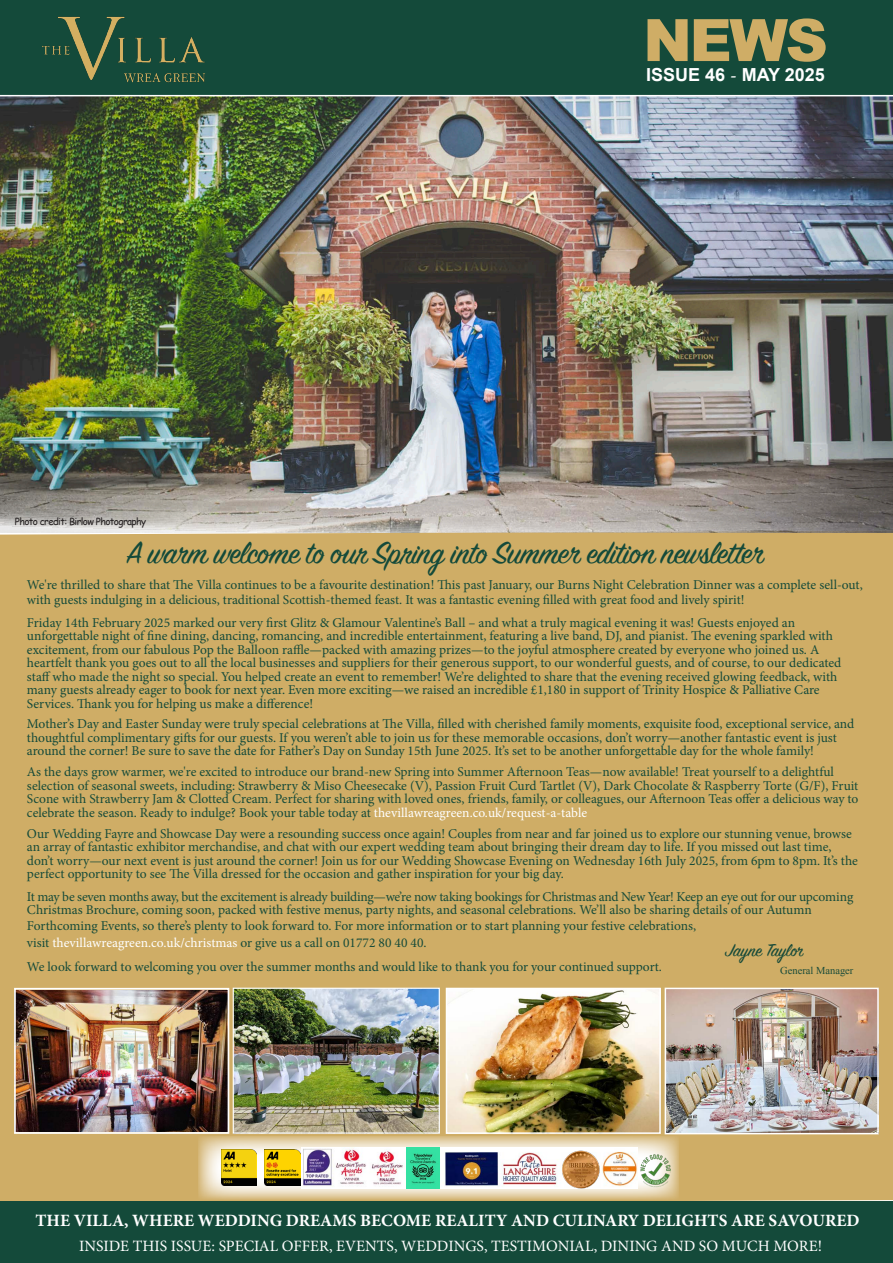
<style>
.page{position:relative;width:893px;height:1263px;background:#fff}
.page>*{position:absolute;margin:0;border:0;box-sizing:border-box;transform-origin:0 0}
.t1{font:900 58.5px "Arial";color:#cfad66}
.t2{font:34.5px "Sign Painter House Script";letter-spacing:-.02em;color:#144a3a}
.t3{font:19.5px "Sign Painter House Script";color:#194b39}
.t4{font:700 18px "Arial";color:#fff}
.t5{font:700 17.25px "Minion Pro";color:#fff}
.t6{font:15.75px "Minion Pro";color:#fff}
.t7{font:13.5px/13.5px "Minion Pro";letter-spacing:-.005em;color:#164b39}
.t8{font:13.5px/13.5px "Minion Pro";letter-spacing:-.005em;color:#144a3a}
.t9{font:13.5px "Minion Pro";color:#fff}
.t10{font:10.5px "Times New Roman";color:#194b39}
.t11{font:9.75px "Comic Sans MS";letter-spacing:-.06em;color:#231f20}
.s1{font-family:"Minion Pro"}
.s2{color:#fff}
.s3{color:#164b39}
</style>
<div class="page">
<div style="left:0;top:0;width:893px;height:95px;background:#144a3a"></div>
<div style="left:0;top:532px;width:893px;height:669px;background:#cfad66"></div>
<img style="left:42px;top:15px;width:164px;height:67px">
<img style="left:0;top:96px;width:893px;height:436px">
<img style="left:17px;top:991px;width:209px;height:140px">
<div style="left:14px;top:988px;width:215px;height:146px;border:2px solid #fff"></div>
<img style="left:667px;top:990px;width:210px;height:142px">
<div style="left:665px;top:988px;width:214px;height:146px;border:1px solid #fff"></div>
<img style="left:235px;top:990px;width:203px;height:141px">
<div style="left:233px;top:988px;width:207px;height:145px;border:1px solid #fff"></div>
<svg style="left:198px;top:1136px;width:481px;height:64px;background:#e3d2ad"></svg>
<img style="left:301px;top:1147px;width:336px;height:41px">
<img style="left:407px;top:1187px;width:33px;height:1px">
<img style="left:638px;top:1153px;width:34px;height:34px">
<img style="left:407px;top:1148px;width:33px;height:39px">
<img style="left:265px;top:1150px;width:35px;height:35px">
<img style="left:221px;top:1150px;width:36px;height:35px">
<img style="left:600px;top:1148px;width:8px;height:42px">
<img style="left:560px;top:1147px;width:40px;height:44px">
<img style="left:449px;top:991px;width:209px;height:140px">
<div style="left:446px;top:988px;width:215px;height:146px;border:2px solid #fff"></div>
<div style="left:0;top:1201px;width:893px;height:62px;background:#144a3a"></div>
<p class="t1" style="left:643px;top:-2px;width:186px">NEWS</p>
<p class="t4" style="left:646px;top:62px;width:180px">ISSUE 46 <span class="s1">-</span> MAY 2025</p>
<p class="t11" style="left:15px;top:515px;width:133px">Photo credit: Birlow Photography</p>
<p class="t2" style="left:126px;top:532px;width:641px">A warm welcome to our Spring into Summer edition newsletter</p>
<p class="t7" style="left:27px;top:577px;width:837px;line-height:15px">We're thrilled to share that The Villa continues to be a favourite destination! This past January, our Burns Night Celebration Dinner was a complete sell-out, with guests indulging in a delicious, traditional Scottish-themed feast. It was a fantastic evening filled with great food and lively spirit!</p>
<p class="t8" style="left:27px;top:616px;width:770px">Friday 14th February 2025 marked our very first Glitz &amp; Glamour Valentine’s Ball – and what a truly magical evening it was! Guests enjoyed an</p>
<p class="t8" style="left:27px;top:629px;width:807px">unforgettable night of fine dining, dancing, romancing, and incredible entertainment, featuring a live band, DJ, and pianist. The evening sparkled with</p>
<p class="t8" style="left:27px;top:643px;width:794px">excitement, from our fabulous Pop the Balloon raffle—packed with amazing prizes—to the joyful atmosphere created by everyone who joined us. A</p>
<p class="t8" style="left:27px;top:656px;width:816px">heartfelt thank you goes out to all the local businesses and suppliers for their generous support, to our wonderful guests, and of course, to our dedicated staff who made the night so special. You helped create an event to remember! We’re delighted to share that the evening received glowing feedback, with many guests already eager to book for next year. Even more exciting—we raised an incredible £1,180 in support of Trinity Hospice &amp; Palliative Care</p>
<p class="t8" style="left:27px;top:697px;width:288px">Services. Thank you for helping us make a difference!</p>
<p class="t8" style="left:27px;top:717px;width:829px">Mother’s Day and Easter Sunday were truly special celebrations at The Villa, filled with cherished family moments, exquisite food, exceptional service, and thoughtful complimentary gifts for our guests. If you weren’t able to join us for these memorable occasions, don’t worry—another fantastic event is just around the corner! Be sure to save the date for Father’s Day on Sunday 15th June 2025. It’s set to be another unforgettable day for the whole family!</p>
<p class="t7" style="left:27px;top:765px;width:833px">As the days grow warmer, we're excited to introduce our brand-new Spring into Summer Afternoon Teas—now available! Treat yourself to a delightful selection of seasonal sweets, including: Strawberry &amp; Miso Cheesecake (V), Passion Fruit Curd Tartlet (V), Dark Chocolate &amp; Raspberry Torte (G/F), Fruit Scone with Strawberry Jam &amp; Clotted Cream. Perfect for sharing with loved ones, friends, family, or colleagues, our Afternoon Teas offer a delicious way to celebrate the season. Ready to indulge? Book your table today at <span class="s2">thevillawreagreen.co.uk/request-a-table</span></p>
<p class="t7" style="left:27px;top:827px;width:832px">Our Wedding Fayre and Showcase Day were a resounding success once again! Couples from near and far joined us to explore our stunning venue, browse an array of fantastic exhibitor merchandise, and chat with our expert wedding team about bringing their dream day to life. If you missed out last time, don’t worry—our next event is just around the corner! Join us for our Wedding Showcase Evening on Wednesday 16th July 2025, from 6pm to 8pm. It’s the perfect opportunity to see The Villa dressed for the occasion and gather inspiration for your big day.</p>
<p class="t7" style="left:27px;top:890px;width:828px">It may be seven months away, but the excitement is already building—we’re now taking bookings for Christmas and New Year! Keep an eye out for our upcoming<br>Christmas Brochure, coming soon, packed with festive menus, party nights, and seasonal celebrations. We’ll also be sharing details of our Autumn</p>
<p class="t7" style="left:27px;top:919px;width:671px">Forthcoming Events, so there’s plenty to look forward to. For more information or to start planning your festive celebrations,</p>
<p class="t9" style="left:27px;top:933px;width:401px"><span class="s3">visit</span> thevillawreagreen.co.uk/christmas <span class="s3">or give us a call on 01772 80 40 40.</span></p>
<p class="t8" style="left:27px;top:959px;width:636px">We look forward to welcoming you over the summer months and would like to thank you for your continued support.</p>
<p class="t3" style="left:725px;top:939px;width:81px">Jayne Taylor</p>
<p class="t10" style="left:780px;top:964px;width:75px">General Manager</p>
<p class="t5" style="left:35px;top:1208px;width:826px">THE VILLA, WHERE WEDDING DREAMS BECOME REALITY AND CULINARY DELIGHTS ARE SAVOURED</p>
<p class="t6" style="left:79px;top:1235px;width:744px">INSIDE THIS ISSUE: SPECIAL OFFER, EVENTS, WEDDINGS, TESTIMONIAL, DINING AND SO MUCH MORE!</p>
</div>
